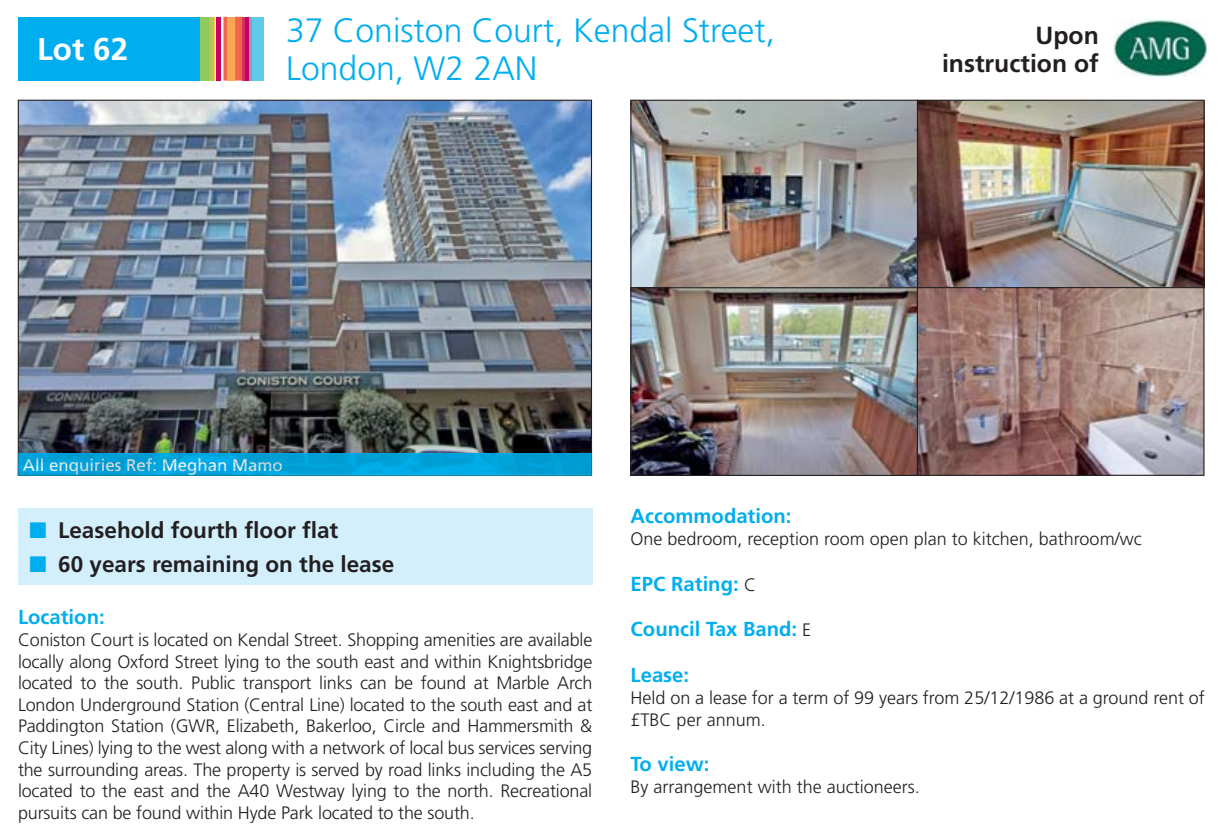
<style>
.page{position:relative;width:1223px;height:838px;background:#fff}
.page>*{position:absolute;margin:0;border:0;box-sizing:border-box;transform-origin:0 0}
.t1{font:300 33.75px/38.2px "Frutiger LT Std";color:#00aeef}
.t2{font:700 31.5px "Frutiger LT Std";color:#fff}
.t3{font:700 24.75px/27.2px "Frutiger LT Std";color:#231f20;text-align:right}
.t4{font:700 22.5px/34px "Frutiger LT Std";color:#231f20}
.t5{font:700 20.25px "Frutiger LT Std";color:#00aeef}
.t6{font:300 18px/21.6px "Frutiger LT Std";color:#231f20;text-align:justify}
.t7{font:16.88px "Frutiger LT Std";color:#f7f8f8}
.s1{color:#e5e5e7}
.s2{color:#e7e7e8}
.s3{color:#dbd9dc}
.s4{color:#dcdbdb}
.s5{color:#e0dfde}
.s6{color:#e0dfdf}
.s7{color:#dedcdf}
.s8{color:#ebece7}
.s9{color:#e6e7e8}
.s10{color:#eee}
.s11{font-weight:300;font-size:18px;color:#231f20}
</style>
<div class="page">
<img style="left:18px;top:100px;width:574px;height:353px">
<div style="left:18px;top:17px;width:182px;height:64px;background:#00aeef"></div>
<div style="left:216px;top:17px;width:5px;height:64px;background:#c80066"></div>
<svg style="left:223px;top:17px;width:19px;height:64px"></svg>
<div style="left:228px;top:17px;width:7px;height:64px;background:#faa653"></div>
<div style="left:245px;top:17px;width:5px;height:64px;background:#c80066"></div>
<hr style="left:242px;top:17px;width:3px;height:64px;background:#d43161">
<div style="left:252px;top:17px;width:12px;height:64px;background:#5ccae8"></div>
<hr style="left:250px;top:17px;width:2px;height:64px;background:#9998b5">
<hr style="left:213px;top:17px;width:2px;height:64px;background:#ffc758">
<div style="left:200px;top:17px;width:10px;height:64px;background:#90c95c"></div>
<hr style="left:210px;top:17px;width:3px;height:64px;background:#b7c85b">
<svg style="left:18px;top:453px;width:574px;height:23px"></svg>
<img style="left:18px;top:453px;width:573px;height:22px">
<img style="left:23px;top:458px;width:259px;height:17px">
<div style="left:18px;top:508px;width:574px;height:43px;background:#d4effc"></div>
<div style="left:18px;top:542px;width:574px;height:43px;background:#d4effc"></div>
<img style="left:1113px;top:20px;width:93px;height:56px">
<img style="left:632px;top:102px;width:570px;height:372px">
<div style="left:630px;top:100px;width:288px;height:188px;border:1px solid #231f20"></div>
<div style="left:917px;top:100px;width:287px;height:188px;border:1px solid #231f20"></div>
<div style="left:630px;top:287px;width:288px;height:189px;border:1px solid #231f20"></div>
<div style="left:916px;top:287px;width:288px;height:189px;border:1px solid #231f20"></div>
<h1 class="t1" style="left:286px;top:13px;width:490px">37 Coniston Court, Kendal Street,<br>London, W2 2AN</h1>
<h2 class="t2" style="left:37px;top:34px;width:93px">Lot 62</h2>
<h3 class="t3" style="left:942px;top:23px;width:158px">Upon instruction of</h3>
<p class="t7" style="left:23px;top:455px;width:261px"><span class="s1">All</span> <span class="s2">en</span><span class="s3">qui</span><span class="s4">r</span><span class="s5">ie</span><span class="s6">s R</span><span class="s7">ef:</span> <span class="s8">M</span><span class="s9">e</span>ghan M<span class="s10">amo</span></p>
<p class="t4" style="left:58px;top:514px;width:337px">Leasehold fourth floor flat<br>60 years remaining on the lease</p>
<p class="t5" style="left:18px;top:608px;width:88px">Location:</p>
<p class="t6" style="left:18px;top:630px;width:576px">Coniston Court is located on Kendal Street. Shopping amenities are available locally along Oxford Street lying to the south east and within Knightsbridge located to the south. Public transport links can be found at Marble Arch London Underground Station (Central Line) located to the south east and at Paddington Station (GWR, Elizabeth, Bakerloo, Circle and Hammersmith &amp; City Lines) lying to the west along with a network of local bus services serving the surrounding areas. The property is served by road links including the A5 located to the east and the A40 Westway lying to the north. Recreational pursuits can be found within Hyde Park located to the south.</p>
<p class="t5" style="left:630px;top:506px;width:162px">Accommodation:</p>
<p class="t6" style="left:630px;top:529px;width:512px">One bedroom, reception room open plan to kitchen, bathroom/wc</p>
<p class="t5" style="left:630px;top:574px;width:127px">EPC Rating: <span class="s11">C</span></p>
<p class="t5" style="left:630px;top:620px;width:182px">Council Tax Band: <span class="s11">E</span></p>
<p class="t5" style="left:630px;top:666px;width:60px">Lease:</p>
<p class="t6" style="left:630px;top:688px;width:576px">Held on a lease for a term of 99 years from 25/12/1986 at a ground rent of £TBC per annum.</p>
<p class="t5" style="left:630px;top:755px;width:80px">To view:</p>
<p class="t6" style="left:630px;top:777px;width:291px">By arrangement with the auctioneers.</p>
</div>
